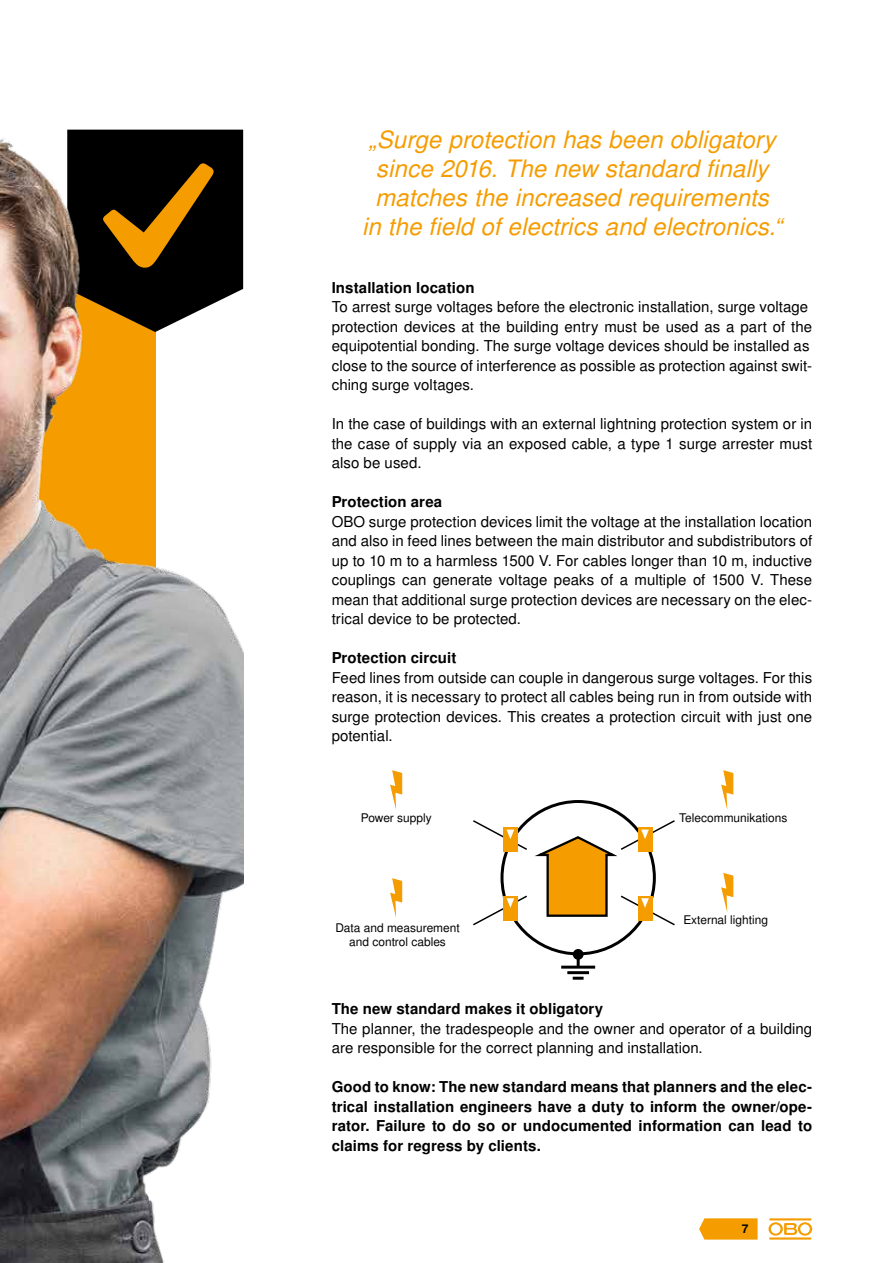
<style>
.page{position:relative;width:893px;height:1263px;background:#fff}
.page>*{position:absolute;margin:0;border:0;box-sizing:border-box;transform-origin:0 0}
.t1{font:italic 24px/28.8px "Nimbus San LOT";letter-spacing:.005em;color:#f59c00;text-align:center}
.t2{font:15px/19.5px "Nimbus San LOT";letter-spacing:.005em;color:#000;text-align:justify}
.t3{font:700 15px/19.5px "Nimbus San LOT";letter-spacing:.005em;color:#000;text-align:justify}
.t4{font:12px/14.2px "Nimbus San LOT";color:#000;text-align:center}
.t5{font:700 12px "Nimbus San LOT";color:#000}
</style>
<div class="page">
<div style="left:573px;top:949px;width:11px;height:11px;background:#000;border-radius:50%"></div>
<svg style="left:577px;top:959px;width:3px;height:7px"></svg>
<hr style="left:561px;top:966px;width:34px;height:3px;background:#000">
<hr style="left:567px;top:971px;width:22px;height:3px;background:#000">
<svg style="left:573px;top:977px;width:11px;height:3px"></svg>
<svg style="left:390px;top:878px;width:12px;height:40px"></svg>
<svg style="left:721px;top:873px;width:12px;height:40px"></svg>
<svg style="left:390px;top:770px;width:12px;height:40px"></svg>
<svg style="left:721px;top:770px;width:12px;height:40px"></svg>
<svg style="left:473px;top:819px;width:202px;height:108px"></svg>
<img style="left:0;top:129px;width:243px;height:1134px">
<svg style="left:699px;top:1218px;width:59px;height:21px"></svg>
<hr style="left:769px;top:1237px;width:42px;height:2px;background:#f59c00">
<svg style="left:768px;top:1222px;width:44px;height:13px"></svg>
<hr style="left:769px;top:1218px;width:42px;height:2px;background:#f59c00">
<h1 class="t1" style="left:362px;top:126px;width:421px">„Surge protection has been obligatory since 2016. The new standard finally matches the increased requirements<br>in the field of electrics and electronics.“</h1>
<p class="t3" style="left:332px;top:278px;width:144px">Installation location</p>
<p class="t2" style="left:332px;top:297px;width:482px;text-align:left">To arrest surge voltages before the electronic installation, surge voltage protection devices at the building entry must be used as a part of the equipotential bonding. The surge voltage devices should be installed as close to the source of interference as possible as protection against swit&shy;ching surge voltages.</p>
<p class="t2" style="left:332px;top:414px;width:482px">In the case of buildings with an external lightning protection system or in the case of supply via an exposed cable, a type 1 surge arrester must also be used.</p>
<p class="t3" style="left:332px;top:493px;width:112px">Protection area</p>
<p class="t2" style="left:332px;top:512px;width:482px">OBO surge protection devices limit the voltage at the installation location and also in feed lines between the main distributor and subdistributors of up to 10 m to a harmless 1500 V. For cables longer than 10 m, inductive couplings can generate voltage peaks of a multiple of 1500 V. These mean that additional surge protection devices are necessary on the elec&shy;trical device to be protected.</p>
<p class="t3" style="left:332px;top:649px;width:126px">Protection circuit</p>
<p class="t2" style="left:332px;top:668px;width:482px">Feed lines from outside can couple in dangerous surge voltages. For this reason, it is necessary to protect all cables being run in from outside with surge protection devices. This creates a protection circuit with just one potential.</p>
<p class="t4" style="left:361px;top:811px;width:72px">Power supply</p>
<p class="t4" style="left:679px;top:811px;width:110px">Telecommunikations</p>
<p class="t4" style="left:335px;top:921px;width:126px">Data and measurement and control cables</p>
<p class="t4" style="left:683px;top:913px;width:86px">External lighting</p>
<p class="t3" style="left:332px;top:1000px;width:273px">The new standard makes it obligatory</p>
<p class="t2" style="left:332px;top:1019px;width:482px">The planner, the tradespeople and the owner and operator of a building are responsible for the correct planning and installation.</p>
<p class="t3" style="left:332px;top:1078px;width:482px">Good to know: The new standard means that planners and the elec&shy;trical installation engineers have a duty to inform the owner/ope&shy;rator. Failure to do so or undocumented information can lead to claims for regress by clients.</p>
<p class="t5" style="left:742px;top:1222px;width:8px">7</p>
</div>
